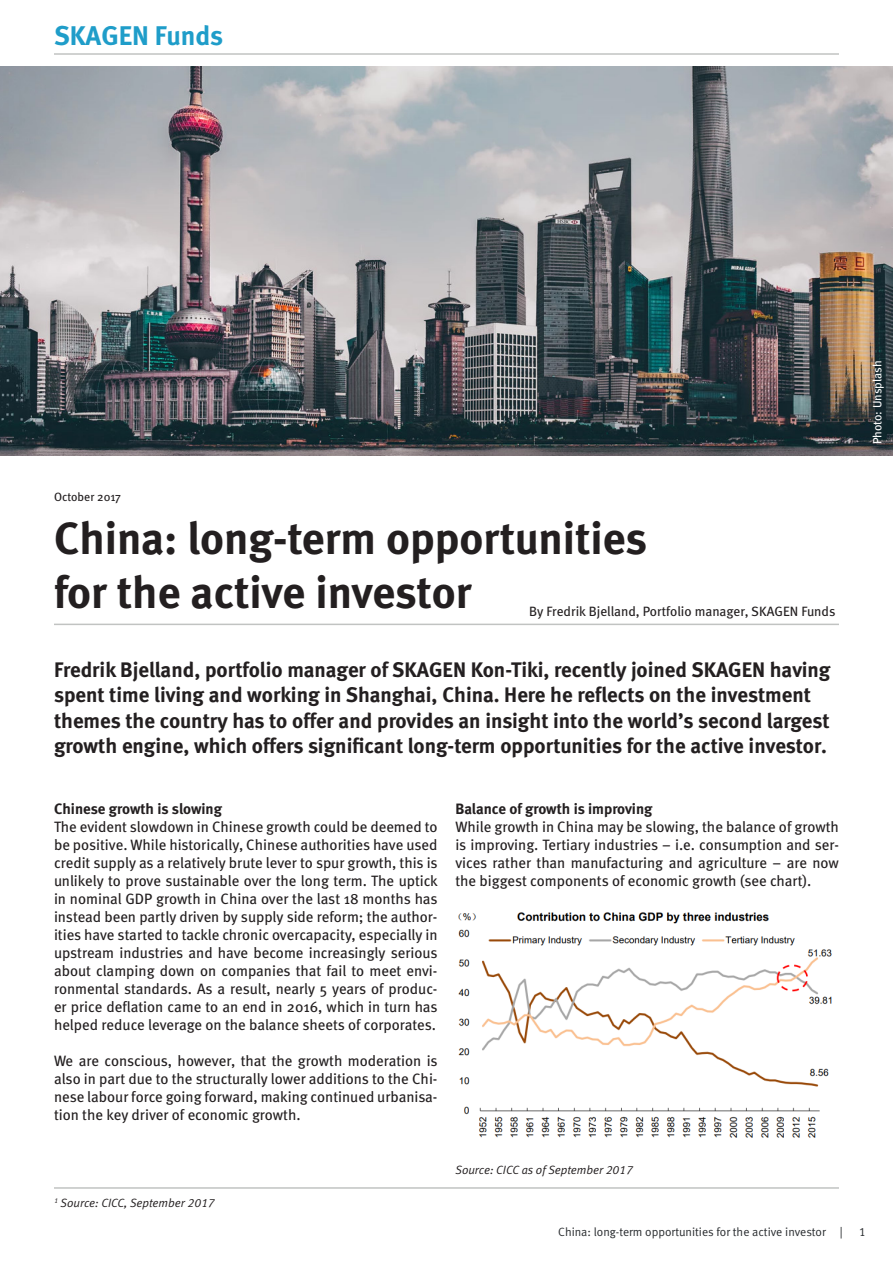
<style>
.page{position:relative;width:893px;height:1263px;background:#fff}
.page>*{position:absolute;margin:0;border:0;box-sizing:border-box;transform-origin:0 0}
.t1{font:45px "Meta Bold LF";color:#231f20}
.t2{font:27px "Meta Bold LF";color:#1f9dc9}
.t3{font:21px/25.2px "Meta Bold LF";color:#231f20}
.t4{font:15px/18px "Meta";color:#231f20;text-align:justify}
.t5{font:15px "Meta Bold LF";color:#231f20}
.t6{font:13.5px "Meta";color:#231f20}
.t7{font:italic 12px "Meta Normal LF";color:#231f20}
.t8{font:12px "Meta Normal LF";color:#292c2f}
.t9{font:12px "Meta";letter-spacing:-.005em;color:#fff}
.t10{font:12px "Meta";color:#231f20}
</style>
<div class="page">
<hr style="left:54px;top:624px;width:785px;height:1px;background:#c1c3c2">
<img style="left:0;top:67px;width:893px;height:389px">
<hr style="left:54px;top:53px;width:785px;height:2px;background:#c1c3c2">
<hr style="left:54px;top:1187px;width:785px;height:2px;background:#c1c3c2">
<img style="left:458px;top:912px;width:374px;height:226px">
<p class="t2" style="left:54px;top:18px;width:171px">SKAGEN Funds</p>
<p class="t9" style="left:870px;top:444px;width:85px;rotate:-90deg">Photo: Unsplash</p>
<p class="t10" style="left:54px;top:489px;width:69px">October 2017</p>
<p class="t1" style="left:54px;top:509px;width:595px">China: long-term opportunities</p>
<p class="t1" style="left:54px;top:563px;width:419px">for the active investor</p>
<p class="t6" style="left:529px;top:603px;width:308px">By Fredrik Bjelland, Portfolio manager, SKAGEN Funds</p>
<p class="t3" style="left:54px;top:657px;width:778px">Fredrik Bjelland, portfolio manager of SKAGEN Kon-Tiki, recently joined SKAGEN having spent time living and working in Shanghai, China. Here he reflects on the investment themes the country has to offer and provides an insight into the world’s second largest growth engine, which offers significant long-term opportunities for the active investor.</p>
<p class="t5" style="left:54px;top:799px;width:169px">Chinese growth is slowing</p>
<p class="t4" style="left:54px;top:817px;width:385px">The evident slowdown in Chinese growth could be deemed to be positive. While historically, Chinese authorities have used credit supply as a relatively brute lever to spur growth, this is unlikely to prove sustainable over the long term. The uptick in nominal GDP growth in China over the last 18 months has instead been partly driven by supply side reform; the author&shy;ities have started to tackle chronic overcapacity, especially in upstream industries and have become increasingly serious about clamping down on companies that fail to meet envi&shy;ronmental standards. As a result, nearly 5 years of produc&shy;er price deflation came to an end in 2016, which in turn has helped reduce leverage on the balance sheets of corporates.</p>
<p class="t4" style="left:54px;top:1051px;width:385px">We are conscious, however, that the growth moderation is also in part due to the structurally lower additions to the Chi&shy;nese labour force going forward, making continued urbanisa&shy;tion the key driver of economic growth.</p>
<p class="t7" style="left:54px;top:1196px;width:162px"><sup>1</sup> Source: CICC, September 2017</p>
<p class="t5" style="left:455px;top:799px;width:198px">Balance of growth is improving</p>
<p class="t4" style="left:455px;top:817px;width:385px">While growth in China may be slowing, the balance of growth is improving. Tertiary industries – i.e. consumption and ser&shy;vices rather than manufacturing and agriculture – are now the biggest components of economic growth (see chart).</p>
<p class="t7" style="left:455px;top:1163px;width:179px">Source: CICC as of September 2017</p>
<p class="t8" style="left:558px;top:1225px;width:286px">China: long-term opportunities for the active investor |</p>
<p class="t8" style="left:859px;top:1225px;width:8px">1</p>
</div>
